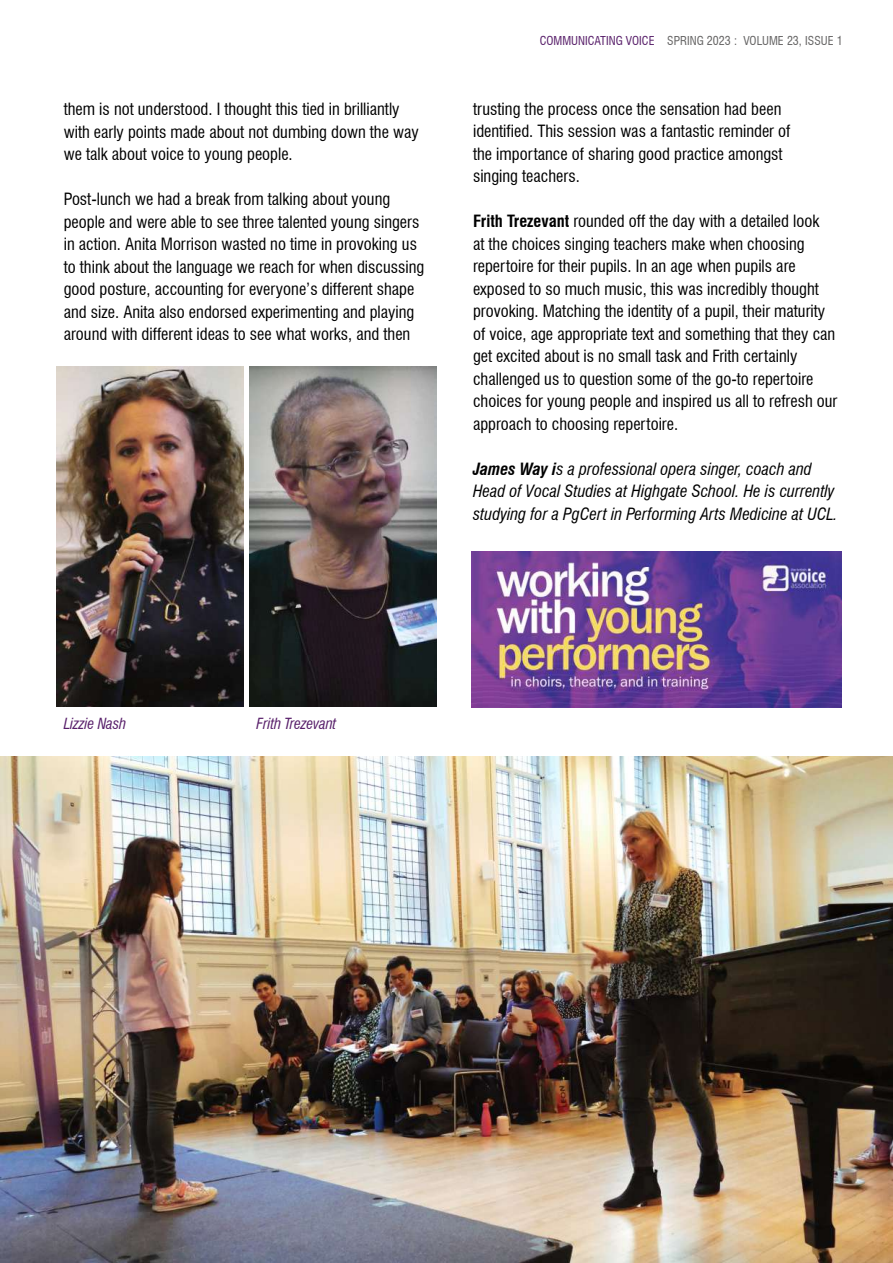
<style>
.page{position:relative;width:893px;height:1263px;background:#fff}
.page>*{position:absolute;margin:0;border:0;box-sizing:border-box;transform-origin:0 0}
.t1{font:condensed 16.5px/22.5px "Swiss 721 BT";color:#000}
.t2{font:italic condensed 16.5px/22.5px "Swiss 721 BT";color:#000}
.t3{font:italic condensed 15px "Swiss 721 BT";letter-spacing:-.01em;color:#581f6a}
.t4{font:condensed 12px "Swiss 721 BT";color:#646363}
.s1{color:#581f6a}
.s2{font-weight:700}
</style>
<div class="page">
<img style="left:1px;top:756px;width:892px;height:507px">
<img style="left:249px;top:366px;width:187px;height:341px">
<img style="left:56px;top:366px;width:187px;height:341px">
<img style="left:472px;top:552px;width:370px;height:156px">
<p class="t1" style="left:64px;top:100px;width:356px">them is not understood. I thought this tied in brilliantly with early points made about not dumbing down the way we talk about voice to young people.</p>
<p class="t1" style="left:64px;top:190px;width:362px">Post-lunch we had a break from talking about young people and were able to see three talented young singers in action. Anita Morrison wasted no time in provoking us to think about the language we reach for when discussing good posture, accounting for everyone’s different shape and size. Anita also endorsed experimenting and playing around with different ideas to see what works, and then</p>
<p class="t4" style="left:540px;top:36px;width:305px"><span class="s1">COMMUNICATING VOICE</span> SPRING 2023 : VOLUME 23, ISSUE 1</p>
<p class="t1" style="left:473px;top:99px;width:319px">trusting the process once the sensation had been identified. This session was a fantastic reminder of the importance of sharing good practice amongst singing teachers.</p>
<p class="t1" style="left:473px;top:212px;width:366px"><span class="s2">Frith Trezevant</span> rounded off the day with a detailed look<br>at the choices singing teachers make when choosing repertoire for their pupils. In an age when pupils are exposed to so much music, this was incredibly thought provoking. Matching the identity of a pupil, their maturity of voice, age appropriate text and something that they can get excited about is no small task and Frith certainly challenged us to question some of the go-to repertoire choices for young people and inspired us all to refresh our approach to choosing repertoire.</p>
<p class="t2" style="left:473px;top:459px;width:366px"><span class="s2">James Way i</span>s a professional opera singer, coach and<br>Head of Vocal Studies at Highgate School. He is currently studying for a PgCert in Performing Arts Medicine at UCL.</p>
<p class="t3" style="left:64px;top:718px;width:64px">Lizzie Nash</p>
<p class="t3" style="left:257px;top:718px;width:81px">Frith Trezevant</p>
</div>
